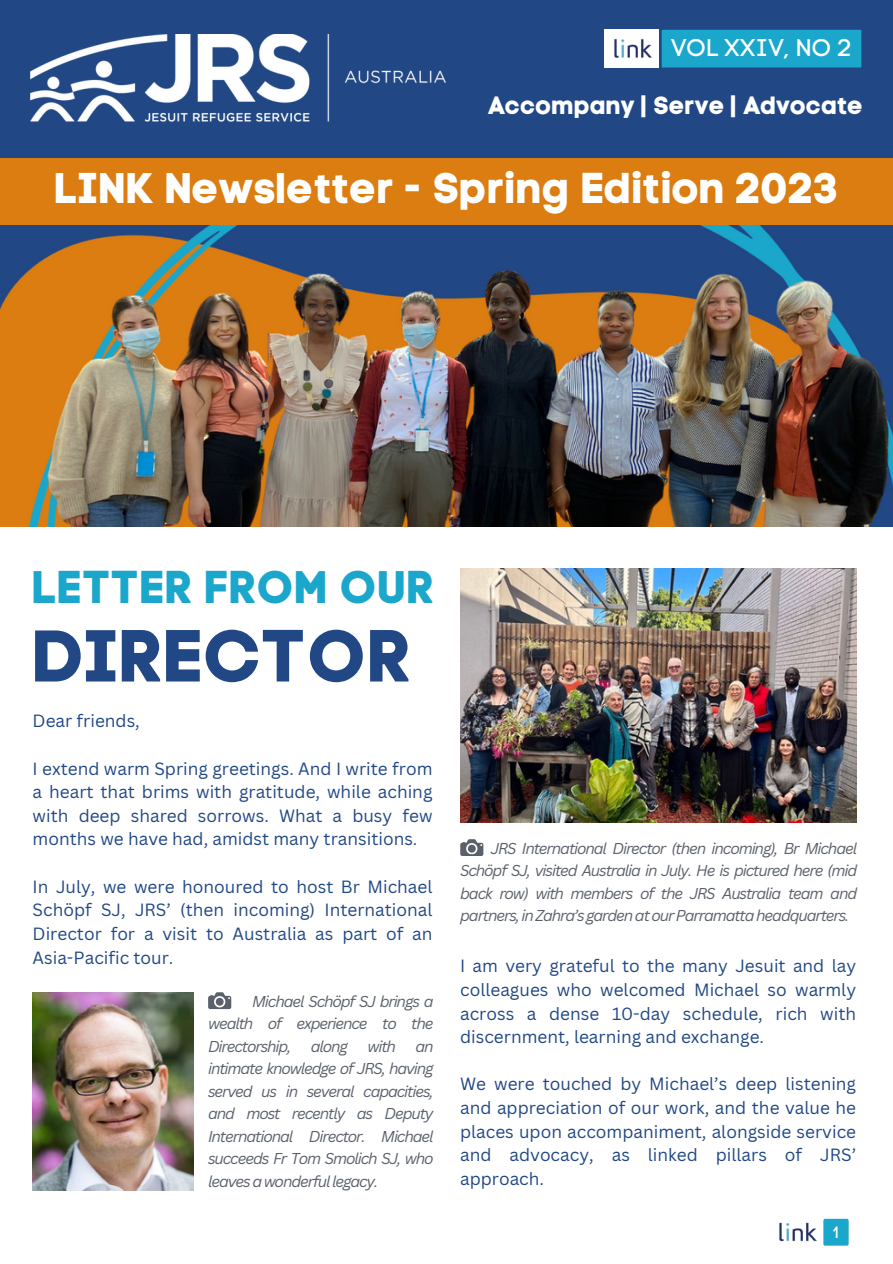
<style>
.page{position:relative;width:893px;height:1264px;background:#fff}
.page>*{position:absolute;margin:0;border:0;box-sizing:border-box;transform-origin:0 0}
.t1{font:72.9px "Code Pro Bold LC";color:#214885}
.t2{font:45.6px "Code Pro Bold LC";color:#1ba7cb}
.t3{font:42.75px "Code Pro Bold LC";color:#fff}
.t4{font:24.75px "Code Pro Bold LC";color:#fff}
.t5{font:24px "Code Pro Normal LC";color:#fff}
.t6{font:17.25px/23.5px "Canva Sans";color:#214885;text-align:justify}
.t7{font:16.5px "Code Pro Normal LC";color:#fff}
.t8{font:italic 15.3px/22.5px "Canva Sans";letter-spacing:-.075em;color:#5b616b;text-align:justify}
</style>
<div class="page">
<img style="left:0;top:225px;width:892px;height:301px">
<div style="left:0;top:147px;width:892px;height:78px;background:#dc7d11"></div>
<img style="left:460px;top:568px;width:396px;height:254px">
<svg style="left:460px;top:839px;width:23px;height:17px"></svg>
<img style="left:779px;top:1222px;width:38px;height:20px">
<div style="left:0;top:0;width:892px;height:157px;background:#214885"></div>
<img style="left:30px;top:35px;width:416px;height:86px">
<div style="left:661px;top:30px;width:200px;height:37px;background:#1ba7cb"></div>
<div style="left:604px;top:29px;width:54px;height:39px;background:#fff"></div>
<img style="left:614px;top:39px;width:38px;height:19px">
<img style="left:33px;top:992px;width:160px;height:198px">
<svg style="left:208px;top:992px;width:23px;height:17px"></svg>
<div style="left:823px;top:1218px;width:25px;height:27px;background:#1ba7cb;border-radius:2px"></div>
<p class="t5" style="left:671px;top:33px;width:182px">VOL XXIV, NO 2</p>
<p class="t4" style="left:488px;top:91px;width:377px">Accompany | Serve | Advocate</p>
<p class="t3" style="left:54px;top:163px;width:786px">LINK Newsletter - Spring Edition 2023</p>
<p class="t2" style="left:32px;top:559px;width:403px">LETTER FROM OUR</p>
<p class="t1" style="left:32px;top:612px;width:381px">DIRECTOR</p>
<p class="t6" style="left:33px;top:709px;width:109px">Dear friends,</p>
<p class="t6" style="left:33px;top:756px;width:401px">I extend warm Spring greetings. And I write from a heart that brims with gratitude, while aching with deep shared sorrows. What a busy few months we have had, amidst many transitions.</p>
<p class="t6" style="left:33px;top:874px;width:401px">In July, we were honoured to host Br Michael Schöpf SJ, JRS’ (then incoming) International Director for a visit to Australia as part of an Asia-Pacific tour.</p>
<p class="t8" style="left:208px;top:989px;width:227px;text-indent:44px">Michael Schöpf SJ brings a wealth of experience to the Directorship,</p>
<p class="t8" style="left:311px;top:1034px;width:39px">along</p>
<p class="t8" style="left:367px;top:1034px;width:30px">with</p>
<p class="t8" style="left:208px;top:1034px;width:227px;text-indent:207px">an intimate knowledge of JRS, having served us in several capacities, and most recently as Deputy International Director. Michael succeeds Fr Tom Smolich SJ, who leaves a wonderful legacy.</p>
<p class="t8" style="left:460px;top:836px;width:398px;text-align:center">__ JRS International Director (then incoming), Br Michael Schöpf SJ, visited Australia in July. He is pictured here (mid back row) with members of the JRS Australia team and partners, in Zahra’s garden at our Parramatta headquarters.</p>
<p class="t6" style="left:460px;top:953px;width:397px">I am very grateful to the many Jesuit and lay colleagues who welcomed Michael so warmly across a dense 10-day schedule, rich with discernment, learning and exchange.</p>
<p class="t6" style="left:460px;top:1071px;width:397px">We were touched by Michael’s deep listening and appreciation of our work, and the value he places upon accompaniment, alongside service and advocacy, as linked pillars of JRS’ approach.</p>
<p class="t7" style="left:832px;top:1222px;width:8px">1</p>
</div>
